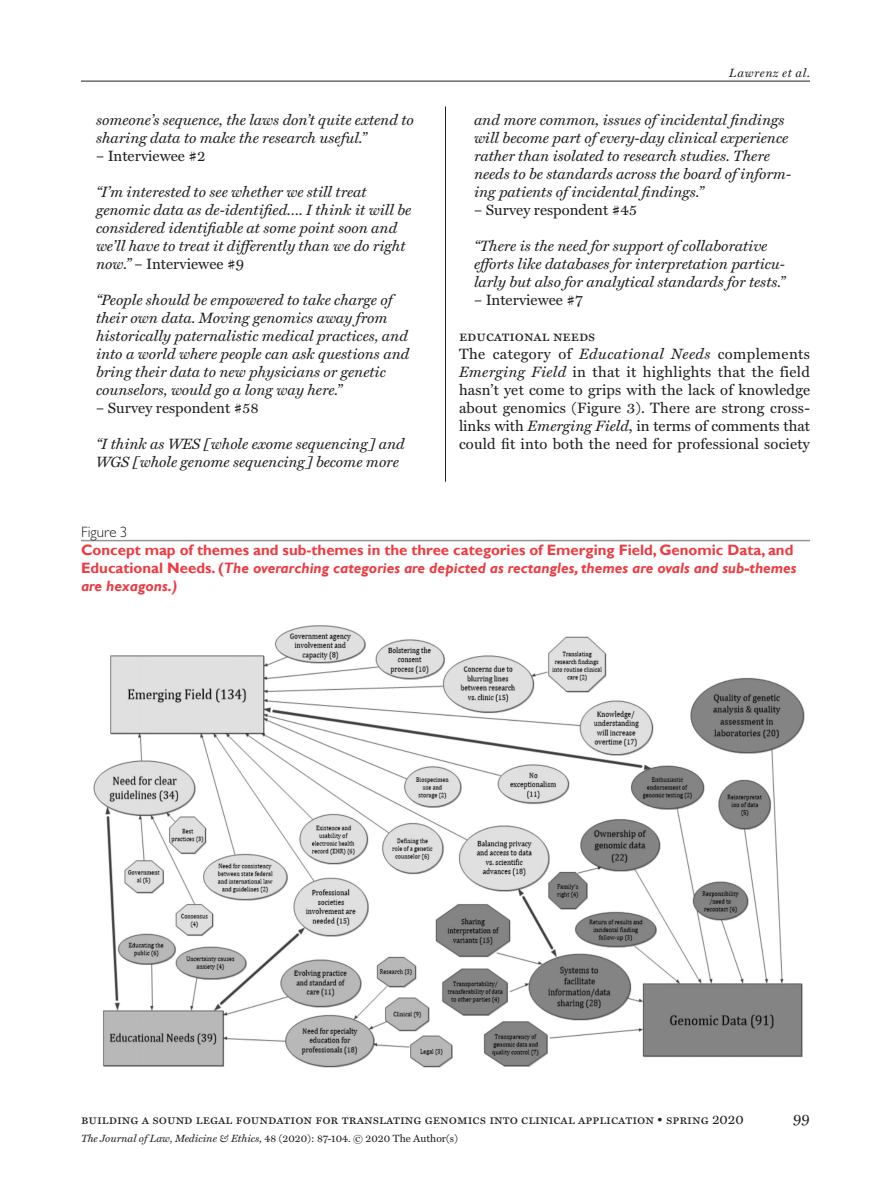
<style>
.page{position:relative;width:891px;height:1188px;background:#fff}
.page>*{position:absolute;margin:0;border:0;box-sizing:border-box;transform-origin:0 0}
.ext{font:italic 15px/18px "Miller Text";color:#231f20}
.body_text_no_indent{font:15px/18px "Miller Text";letter-spacing:.01em;color:#231f20;text-align:justify}
.table_head{font:700 15px/18px "Gill Sans";color:#ee3a41}
.ext-2{font:15px "Miller Text";color:#231f20}
.subhead_C_small_caps{font:15px "Miller Text Roman SC";color:#231f20}
.table_slug{font:300 15px "Gill Sans MT Std";color:#231f20}
.t1{font:13.5px "Miller Text Roman SC";color:#231f20}
.t2{font:italic 12px "Miller Text";letter-spacing:.05em;color:#231f20}
.t3{font:10.5px "Miller Text";color:#231f20}
.s1{font-style:normal}
.s2{font-style:italic}
</style>
<div class="page">
<hr style="left:81px;top:81px;width:729px;height:1px;background:#231f20">
<hr style="left:445px;top:106px;width:1px;height:376px;background:#231f20">
<img style="left:93px;top:625px;width:712px;height:443px">
<hr style="left:81px;top:540px;width:729px;height:1px;background:#939598">
<p class="ext" style="left:96px;top:110px;width:319px">someone’s sequence, the laws don’t quite extend to sharing data to make the research useful.”</p>
<p class="ext-2" style="left:96px;top:146px;width:111px">– Interviewee #2</p>
<p class="ext" style="left:96px;top:182px;width:317px">“I’m interested to see whether we still treat genomic data as de-identified…. I think it will be considered identifiable at some point soon and we’ll have to treat it differently than we do right now.” <span class="s1">– Interviewee #9</span></p>
<p class="ext" style="left:96px;top:290px;width:315px">“People should be empowered to take charge of their own data. Moving genomics away from historically paternalistic medical practices, and into a world where people can ask questions and bring their data to new physicians or genetic counselors, would go a long way here.”</p>
<p class="ext-2" style="left:96px;top:398px;width:164px">– Survey respondent #58</p>
<p class="ext" style="left:96px;top:434px;width:310px">“I think as WES [whole exome sequencing] and<br>WGS [whole genome sequencing] become more</p>
<p class="t2" style="left:729px;top:66px;width:82px">Lawrenz et al.</p>
<p class="ext" style="left:474px;top:110px;width:319px">and more common, issues of incidental findings will become part of every-day clinical experience rather than isolated to research studies. There needs to be standards across the board of inform&shy;ing patients of incidental findings.”</p>
<p class="ext-2" style="left:474px;top:200px;width:164px">– Survey respondent #45</p>
<p class="ext" style="left:474px;top:236px;width:313px">“There is the need for support of collaborative efforts like databases for interpretation particu&shy;larly but also for analytical standards for tests.”</p>
<p class="ext-2" style="left:474px;top:290px;width:110px">– Interviewee #7</p>
<p class="subhead_C_small_caps" style="left:459px;top:326px;width:138px">educational needs</p>
<p class="body_text_no_indent" style="left:459px;top:344px;width:353px">The category of <span class="s2">Educational Needs</span> complements <span class="s2">Emerging Field</span> in that it highlights that the field hasn’t yet come to grips with the lack of knowledge about genomics (Figure 3). There are strong cross&shy;links with <span class="s2">Emerging Field</span>, in terms of comments that could fit into both the need for professional society</p>
<p class="table_slug" style="left:81px;top:523px;width:48px">Figure 3</p>
<p class="table_head" style="left:81px;top:541px;width:717px">Concept map of themes and sub-themes in the three categories of Emerging Field, Genomic Data, and<br>Educational Needs. (<span class="s2">The overarching categories are depicted as rectangles, themes are ovals and sub-themes are hexagons.)</span></p>
<p class="t1" style="left:81px;top:1111px;width:664px">building a sound legal foundation for translating genomics into clinical application • spring 2020</p>
<p class="body_text_no_indent" style="left:793px;top:1109px;width:18px">99</p>
<p class="t3" style="left:81px;top:1132px;width:379px"><span class="s2">The Journal of Law, Medicine &amp; Ethics,</span> 48 (2020): 87-104. © 2020 The Author(s)</p>
</div>
